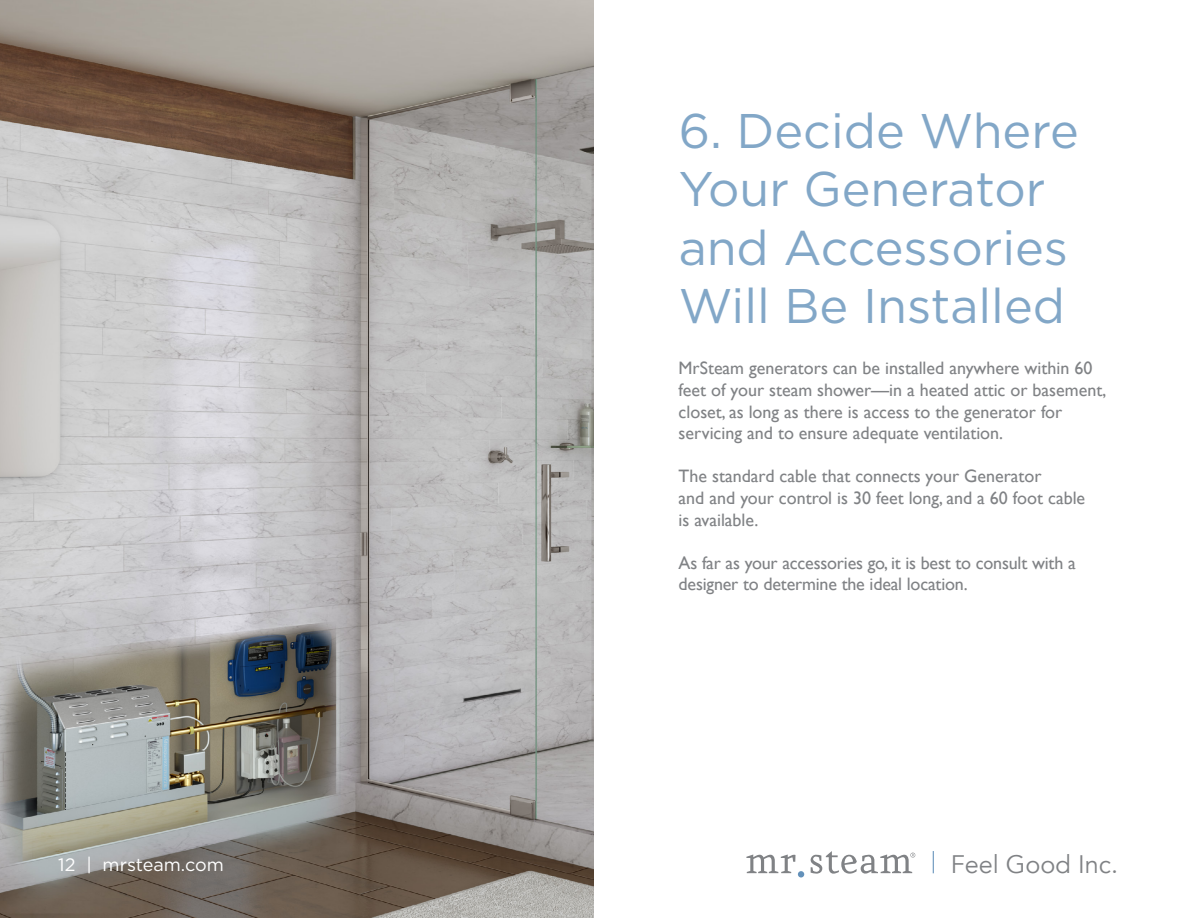
<style>
.page{position:relative;width:1188px;height:918px;background:#fff}
.page>*{position:absolute;margin:0;border:0;box-sizing:border-box;transform-origin:0 0}
.t1{font:48.6px/58.3px "Gotham";color:#6391ba}
.t2{font:25.35px "Avenir";color:#808285}
.t3{font:18px/21.6px "Gill Sans";color:#808285}
.t4{font:18px "Gotham";color:#fff}
</style>
<div class="page">
<img style="left:0;top:0;width:594px;height:918px">
<svg style="left:746px;top:855px;width:50px;height:18px"></svg>
<div style="left:798px;top:871px;width:6px;height:7px;background:#6391ba;border-radius:50%"></div>
<svg style="left:811px;top:851px;width:104px;height:23px"></svg>
<svg style="left:933px;top:851px;width:1px;height:22px"></svg>
<h1 class="t1" style="left:679px;top:101px;width:402px">6. Decide Where<br>Your Generator and Accessories<br>Will Be Installed</h1>
<p class="t3" style="left:679px;top:357px;width:429px">MrSteam generators can be installed anywhere within 60 feet of your steam shower—in a heated attic or basement, closet, as long as there is access to the generator for servicing and to ensure adequate ventilation.</p>
<p class="t3" style="left:679px;top:465px;width:408px">The standard cable that connects your Generator<br>and and your control is 30 feet long, and a 60 foot cable is available.</p>
<p class="t3" style="left:679px;top:552px;width:399px">As far as your accessories go, it is best to consult with a designer to determine the ideal location.</p>
<p class="t4" style="left:58px;top:854px;width:167px">12 | mrsteam.com</p>
<h2 class="t2" style="left:951px;top:849px;width:169px">Feel Good Inc.</h2>
</div>
